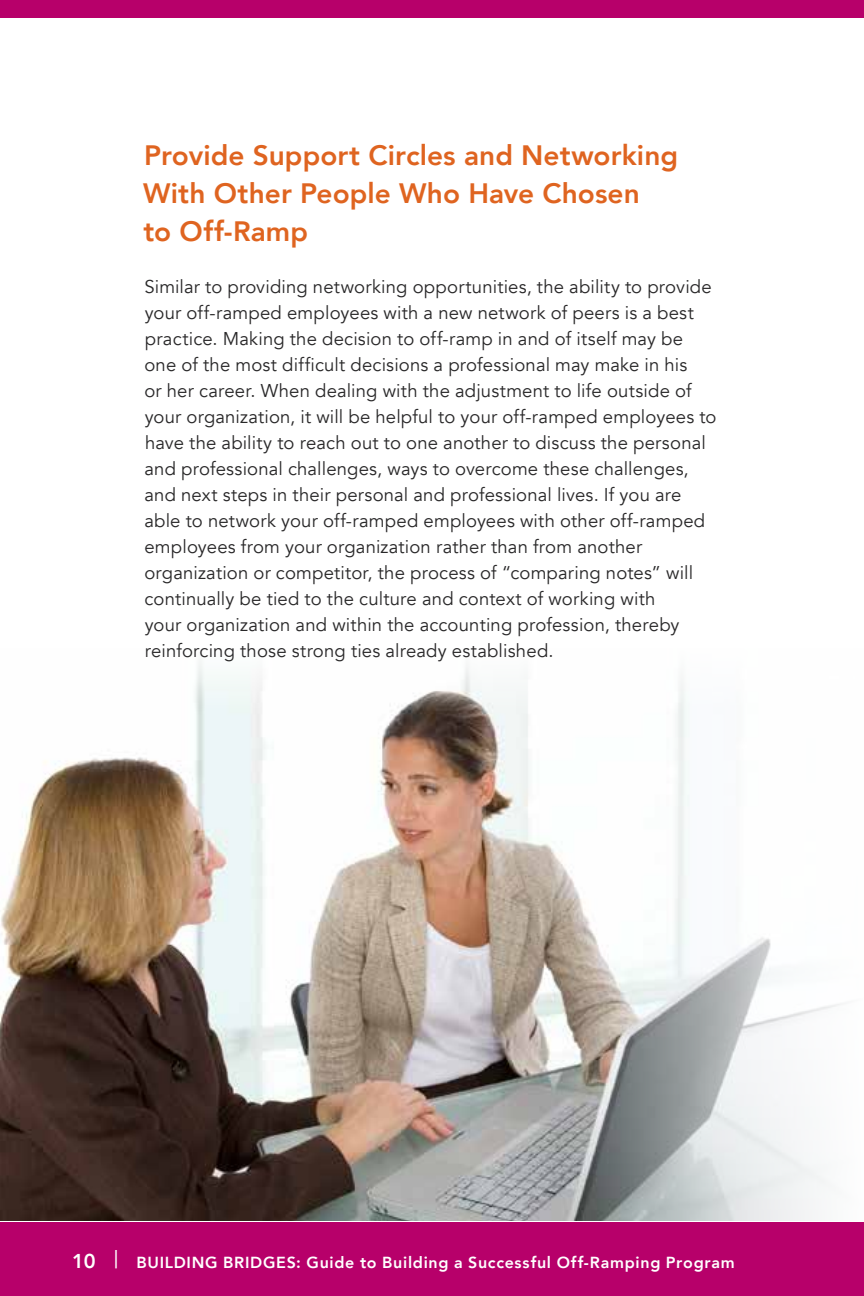
<style>
.page{position:relative;width:864px;height:1296px;background:#fff}
.page>*{position:absolute;margin:0;border:0;box-sizing:border-box;transform-origin:0 0}
.t1{font:800 28px/38px "Avenir LT Com";letter-spacing:.005em;color:#df6420}
.t2{font:18.4px/26px "Avenir LT Com";letter-spacing:.01em;color:#292829}
.t3{font:800 16px "Avenir LT Com";letter-spacing:.045em;color:#fff}
.s1{font-size:20px}
.s2{font-weight:400;font-size:24px}
</style>
<div class="page">
<div style="left:0;top:1222px;width:864px;height:74px;background:#b7006a"></div>
<div style="left:0;top:0;width:864px;height:18px;background:#b7006a"></div>
<img style="left:0;top:661px;width:444px;height:559px">
<svg style="left:444px;top:667px;width:397px;height:553px"></svg>
<h1 class="t1" style="left:143px;top:137px;width:536px">Provide Support Circles and N etworking<br>With Other People Who Have Chosen<br>to Off-Ramp</h1>
<p class="t2" style="left:144px;top:274px;width:574px">Similar to providing networking opportunities, the ability to provide your off-ramped employees with a new network of peers is a best practice. Making the decision to off-ramp in and of itself may be one of the most difficult decisions a professional may make in his<br>or her career. When dealing with the adjustment to life outside of your organization, it will be helpful to your off-ramped employees to have the ability to reach out to one another to discuss the personal and professional challenges, ways to overcome these challenges, and next steps in their personal and professional lives. If you are able to network your off-ramped employees with other off-ramped employees from your organization rather than from another organization or competitor, the process of “comparing notes” will continually be tied to the culture and context of working with<br>your organization and within the accounting profession, thereby reinforcing those strong ties already established.</p>
<p class="t3" style="left:72px;top:1253px;width:96px"><span class="s1">10</span> <span class="s2">|</span> Buildi</p>
<p class="t3" style="left:192px;top:1253px;width:53px">ng Brid</p>
<p class="t3" style="left:263px;top:1253px;width:473px">ges: Guide to Building a Successful Off-Ramping Program</p>
</div>
